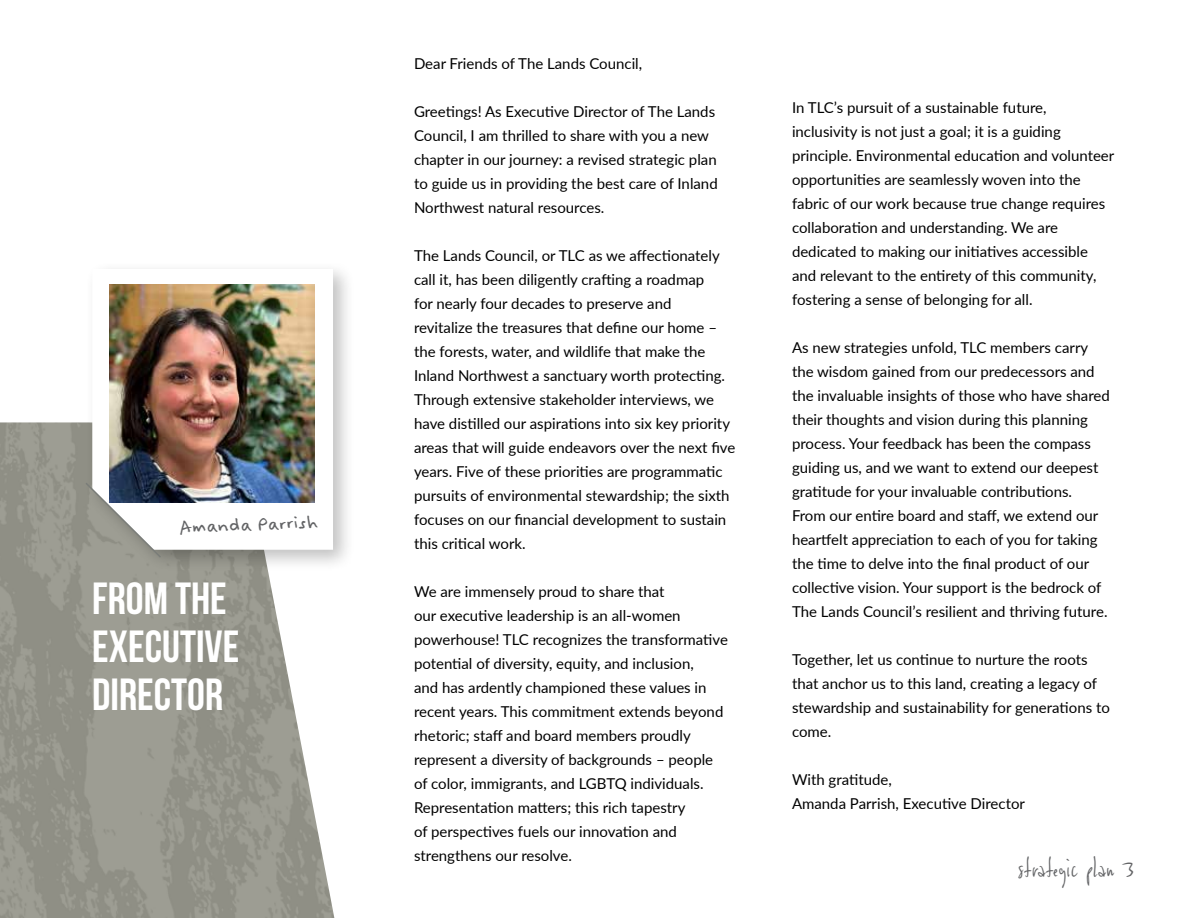
<style>
.page{position:relative;width:1188px;height:918px;background:#fff}
.page>*{position:absolute;margin:0;border:0;box-sizing:border-box;transform-origin:0 0}
.t1{font:700 45px/48px "Bebas Neue";color:#fff}
.t2{font:27px "Viktorie";color:#636466}
.t3{font:22.5px "Felt Tip Woman";color:#636466}
.t4{font:15px/24px "Lato";color:#000}
</style>
<div class="page">
<img style="left:0;top:422px;width:334px;height:496px">
<div style="left:85px;top:261px;width:271px;height:312px;background:#000;opacity:.25"></div>
<svg style="left:92px;top:269px;width:241px;height:281px"></svg>
<img style="left:109px;top:284px;width:206px;height:218px">
<svg style="left:84px;top:481px;width:79px;height:78px"></svg>
<h3 class="t3" style="left:178px;top:514px;width:140px;rotate:-2deg">Amanda Parrish</h3>
<h1 class="t1" style="left:92px;top:574px;width:148px">FROM THE<br>EXECUTIVE<br>DIRECTOR</h1>
<p class="t4" style="left:414px;top:51px;width:230px">Dear Friends of The Lands Council,</p>
<p class="t4" style="left:414px;top:99px;width:305px">Greetings! As Executive Director of The Lands Council, I am thrilled to share with you a new chapter in our journey: a revised strategic plan to guide us in providing the best care of Inland Northwest natural resources.</p>
<p class="t4" style="left:414px;top:243px;width:323px">The Lands Council, or TLC as we affectionately call it, has been diligently crafting a roadmap<br>for nearly four decades to preserve and<br>revitalize the treasures that define our home – the forests, water, and wildlife that make the Inland Northwest a sanctuary worth protecting.<br>Through extensive stakeholder interviews, we have distilled our aspirations into six key priority areas that will guide endeavors over the next five years. Five of these priorities are programmatic pursuits of environmental stewardship; the sixth focuses on our financial development to sustain this critical work.</p>
<p class="t4" style="left:414px;top:579px;width:315px">We are immensely proud to share that<br>our executive leadership is an all-women powerhouse! TLC recognizes the transformative potential of diversity, equity, and inclusion,<br>and has ardently championed these values in recent years. This commitment extends beyond rhetoric; staff and board members proudly represent a diversity of backgrounds – people of color, immigrants, and LGBTQ individuals.<br>Representation matters; this rich tapestry<br>of perspectives fuels our innovation and strengthens our resolve.</p>
<p class="t4" style="left:792px;top:94px;width:324px">In TLC’s pursuit of a sustainable future, inclusivity is not just a goal; it is a guiding principle. Environmental education and volunteer opportunities are seamlessly woven into the fabric of our work because true change requires collaboration and understanding. We are dedicated to making our initiatives accessible and relevant to the entirety of this community, fostering a sense of belonging for all.</p>
<p class="t4" style="left:792px;top:334px;width:319px">As new strategies unfold, TLC members carry the wisdom gained from our predecessors and the invaluable insights of those who have shared their thoughts and vision during this planning process. Your feedback has been the compass guiding us, and we want to extend our deepest gratitude for your invaluable contributions.<br>From our entire board and staff, we extend our heartfelt appreciation to each of you for taking the time to delve into the final product of our collective vision. Your support is the bedrock of The Lands Council’s resilient and thriving future.</p>
<p class="t4" style="left:792px;top:646px;width:319px">Together, let us continue to nurture the roots that anchor us to this land, creating a legacy of stewardship and sustainability for generations to come.</p>
<p class="t4" style="left:792px;top:766px;width:235px">With gratitude,<br>Amanda Parrish, Executive Director</p>
<h2 class="t2" style="left:1019px;top:850px;width:117px">strategic plan 3</h2>
</div>
